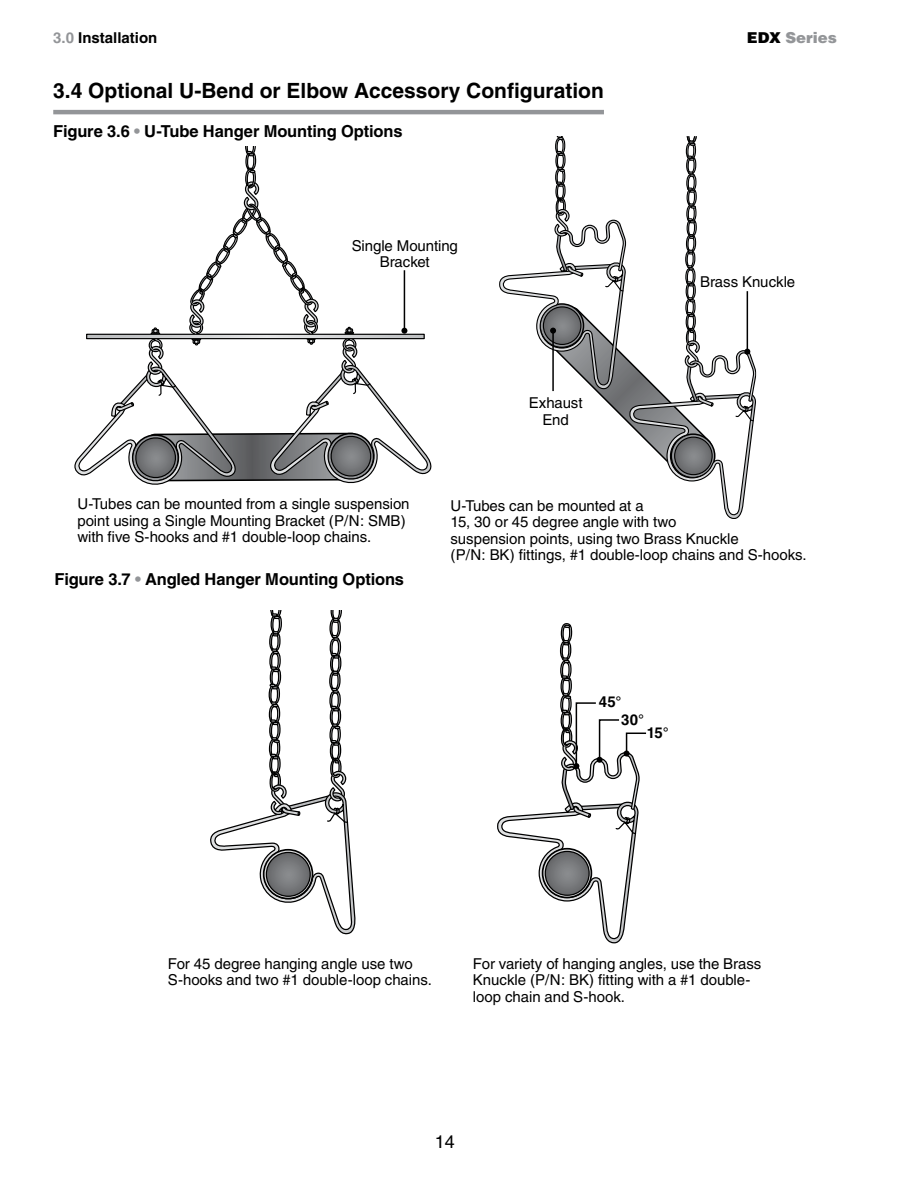
<style>
.page{position:relative;width:918px;height:1188px;background:#fff}
.page>*{position:absolute;margin:0;border:0;box-sizing:border-box;transform-origin:0 0}
.t1{font:700 21px "Helvetica";color:#000}
.t2{font:18px "Helvetica";color:#000}
.t3{font:700 16.5px "Helvetica";letter-spacing:-.01em;color:#000}
.t4{font:15px/16.5px "Helvetica";letter-spacing:-.005em;color:#000}
.t5{font:700 15px/17.7px "Helvetica";color:#000}
.t6{font:900 15px "Helvetica";color:#939598}
.s1{color:#939598}
.s2{color:#000}
</style>
<div class="page">
<svg style="left:210px;top:610px;width:146px;height:325px"></svg>
<svg style="left:497px;top:623px;width:150px;height:321px"></svg>
<svg style="left:74px;top:147px;width:358px;height:338px"></svg>
<svg style="left:499px;top:136px;width:258px;height:383px"></svg>
<hr style="left:53px;top:110px;width:551px;height:4px;background:#939598">
<p class="t5" style="left:53px;top:29px;width:106px"><span class="s1">3.0</span> Installation</p>
<h1 class="t1" style="left:53px;top:78px;width:552px">3.4 Optional U-Bend or Elbow Accessory Configuration</h1>
<p class="t3" style="left:53px;top:121px;width:351px">Figure 3.6 <span class="s1">•</span> U-Tube Hanger Mounting Options</p>
<p class="t4" style="left:352px;top:237px;width:108px;text-align:center">Single Mounting<br>Bracket</p>
<p class="t4" style="left:529px;top:395px;width:55px;text-align:center">Exhaust<br>End</p>
<p class="t6" style="left:747px;top:28px;width:92px"><span class="s2">EDX</span> Series</p>
<p class="t4" style="left:700px;top:273px;width:97px">Brass Knuckle</p>
<p class="t4" style="left:77px;top:496px;width:334px">U-Tubes can be mounted from a single suspension point using a Single Mounting Bracket (P/N: SMB) with five S-hooks and #1 double-loop chains.</p>
<p class="t3" style="left:54px;top:569px;width:351px">Figure 3.7 <span class="s1">•</span> Angled Hanger Mounting Options</p>
<p class="t4" style="left:451px;top:497px;width:358px">U-Tubes can be mounted at a<br>15, 30 or 45 degree angle with two<br>suspension points, using two Brass Knuckle<br>(P/N: BK) fittings, #1 double-loop chains and S-hooks.</p>
<p class="t5" style="left:621px;top:693px;width:24px;text-indent:-22px">45°<br>30°</p>
<p class="t5" style="left:647px;top:724px;width:23px">15°</p>
<p class="t4" style="left:168px;top:955px;width:265px">For 45 degree hanging angle use two<br>S-hooks and two #1 double-loop chains.</p>
<p class="t4" style="left:473px;top:955px;width:290px">For variety of hanging angles, use the Brass<br>Knuckle (P/N: BK) fitting with a #1 double&shy;loop chain and S-hook.</p>
<p class="t2" style="left:435px;top:1131px;width:22px">14</p>
</div>
